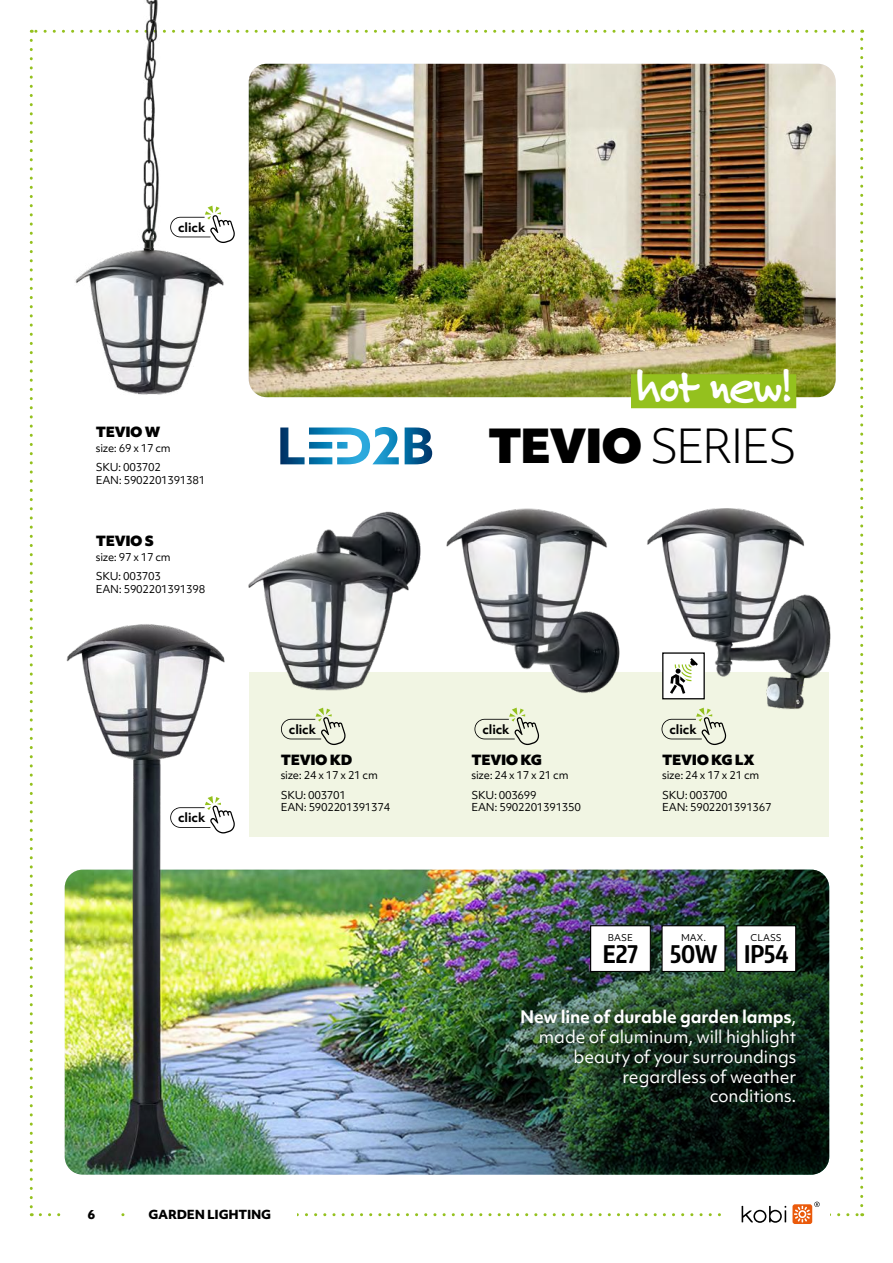
<style>
.page{position:relative;width:893px;height:1263px;background:#fff}
.page>*{position:absolute;margin:0;border:0;box-sizing:border-box;transform-origin:0 0}
.t1{font:700 48.75px "Felt Tip Roman";letter-spacing:-.045em;color:#fff}
.t2{font:300 45px "Objektiv Mk 1";letter-spacing:-.055em;color:#000}
.t3{font:700 24.3px "Encode Sans Compressed";color:#000}
.t4{font:16.5px/19.8px "Objektiv Mk 1";letter-spacing:-.01em;color:#fff;text-align:right}
.t5{font:900 13.5px "Objektiv Mk 1";letter-spacing:-.025em;color:#000}
.t6{font:700 12px "Objektiv Mk 1";color:#000}
.t7{font:800 12px "Objektiv Mk 1";letter-spacing:-.02em;color:#000}
.t8{font:10.5px/19.2px "Objektiv Mk 1";letter-spacing:-.025em;color:#000}
.t9{font:9px "Objektiv Mk 1";color:#000}
.s1{font-weight:900}
.s2{font-weight:700}
</style>
<div class="page">
<img style="left:72px;top:0;width:157px;height:30px">
<div style="left:792px;top:1204px;width:20px;height:20px;background:#ea5a0b;border-radius:2px"></div>
<img style="left:30px;top:30px;width:833px;height:1193px">
<p class="t6" style="left:178px;top:219px;width:29px">click</p>
<p class="t5" style="left:96px;top:422px;width:66px">TEVIO W</p>
<p class="t8" style="left:96px;top:438px;width:77px">size: 69 x 17 cm<br>SKU: 003702</p>
<p class="t8" style="left:96px;top:470px;width:111px">EAN: 5902201391381</p>
<p class="t5" style="left:96px;top:531px;width:60px">TEVIO S</p>
<p class="t8" style="left:96px;top:547px;width:77px">size: 97 x 17 cm<br>SKU: 003703</p>
<p class="t8" style="left:96px;top:579px;width:111px">EAN: 5902201391398</p>
<h1 class="t1" style="left:636px;top:354px;width:158px">hot new!</h1>
<h2 class="t2" style="left:488px;top:416px;width:311px"><span class="s1">TEVIO</span> SERIES</h2>
<p class="t6" style="left:178px;top:809px;width:29px">click</p>
<p class="t6" style="left:289px;top:721px;width:29px">click</p>
<p class="t6" style="left:482px;top:721px;width:29px">click</p>
<p class="t6" style="left:669px;top:721px;width:29px">click</p>
<p class="t5" style="left:281px;top:749px;width:73px">TEVIO KD</p>
<p class="t8" style="left:281px;top:766px;width:99px">size: 24 x 17 x 21 cm<br>SKU: 003701</p>
<p class="t8" style="left:281px;top:798px;width:111px">EAN: 5902201391374</p>
<p class="t5" style="left:471px;top:749px;width:72px">TEVIO KG</p>
<p class="t8" style="left:471px;top:766px;width:99px">size: 24 x 17 x 21 cm<br>SKU: 003699</p>
<p class="t8" style="left:471px;top:798px;width:111px">EAN: 5902201391350</p>
<p class="t5" style="left:662px;top:749px;width:94px">TEVIO KG LX</p>
<p class="t8" style="left:662px;top:766px;width:99px">size: 24 x 17 x 21 cm<br>SKU: 003700</p>
<p class="t8" style="left:662px;top:798px;width:111px">EAN: 5902201391367</p>
<p class="t7" style="left:88px;top:1206px;width:9px">6</p>
<p class="t7" style="left:149px;top:1206px;width:124px">GARDEN LIGHTING</p>
<p class="t9" style="left:608px;top:931px;width:27px">BASE</p>
<h3 class="t3" style="left:603px;top:938px;width:37px">E27</h3>
<p class="t9" style="left:681px;top:931px;width:26px">MAX.</p>
<h3 class="t3" style="left:670px;top:938px;width:49px">50W</h3>
<p class="t9" style="left:750px;top:931px;width:33px">CLASS</p>
<h3 class="t3" style="left:744px;top:938px;width:46px">IP54</h3>
<h3 class="t4" style="left:520px;top:1007px;width:278px"><span class="s2">New line of durable garden lamps</span>, made of aluminum, will highlight beauty of your surroundings regardless of weather<br>conditions.</h3>
</div>
